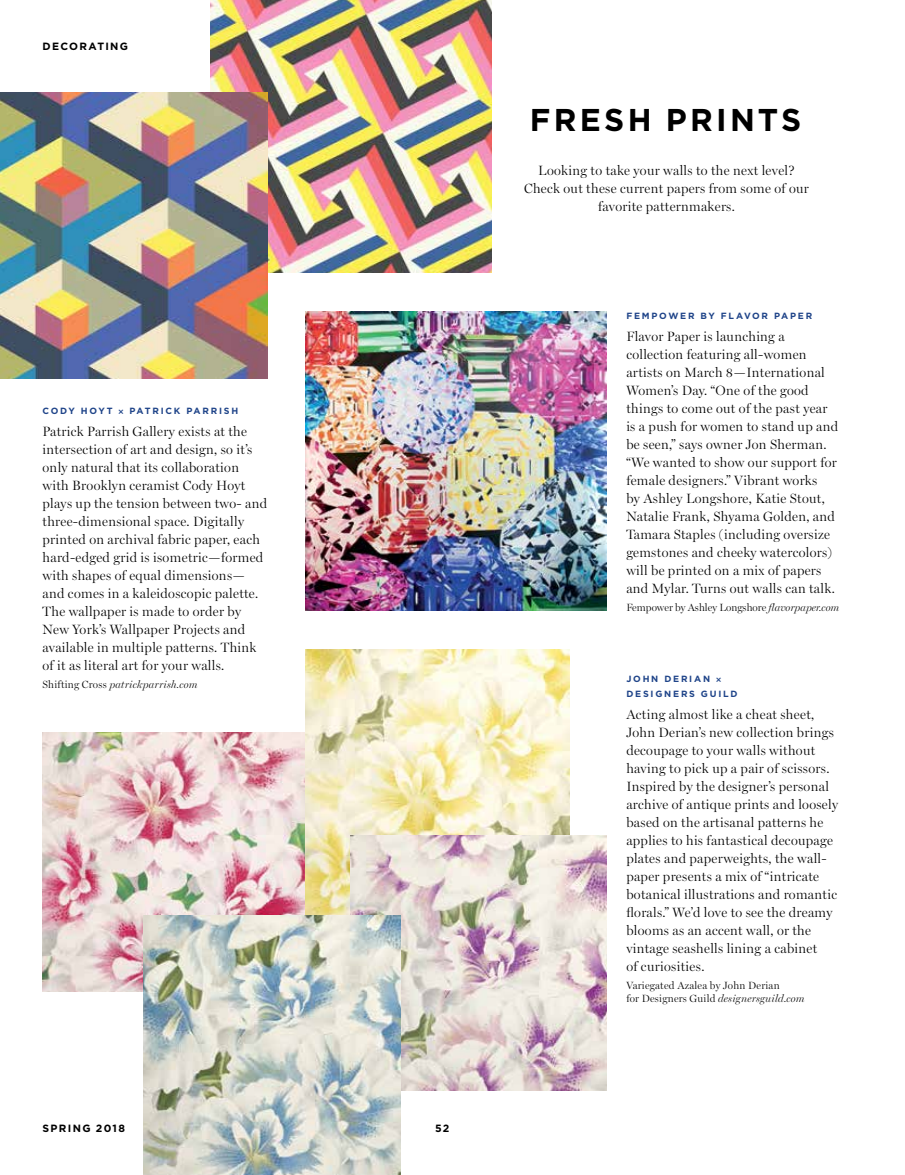
<style>
.page{position:relative;width:905px;height:1175px;background:#fff}
.page>*{position:absolute;margin:0;border:0;box-sizing:border-box;transform-origin:0 0}
.t1{font:700 31.5px "Gotham";letter-spacing:.1em;color:#000}
.t2{font:300 13.5px/18px "Miller Display";letter-spacing:.025em;color:#000}
.t3{font:300 10.5px/13.5px "Miller Display";letter-spacing:.015em;color:#000}
.t4{font:italic 300 10.5px "Miller Display";letter-spacing:.025em;color:#000}
.t5{font:700 10.5px "Gotham";letter-spacing:.125em;color:#000}
.t6{font:700 9px/15px "Gotham";letter-spacing:.2em;color:#1f4489}
.s1{font-family:"Times"}
.s2{font-style:normal}
.s3{font-style:italic}
</style>
<div class="page">
<img style="left:305px;top:311px;width:301px;height:300px">
<img style="left:43px;top:732px;width:262px;height:259px">
<img style="left:211px;top:0;width:280px;height:273px">
<img style="left:305px;top:649px;width:264px;height:267px">
<img style="left:351px;top:835px;width:255px;height:255px">
<img style="left:143px;top:916px;width:257px;height:258px">
<img style="left:0;top:92px;width:267px;height:287px">
<p class="t5" style="left:43px;top:40px;width:87px">DECORATING</p>
<p class="t6" style="left:43px;top:403px;width:197px">CODY HOYT <span class="s1">×</span> PATRICK PARRISH</p>
<p class="t2" style="left:43px;top:422px;width:226px">Patrick Parrish Gallery exists at the intersection of art and design, so it’s only natural that its collaboration with Brooklyn ceramist Cody Hoyt plays up the tension between two- and three-dimensional space. Digitally printed on archival fabric paper, each hard-edged grid is isometric—formed with shapes of equal dimensions— and comes in a kaleidoscopic palette.<br>The wallpaper is made to order by New York’s Wallpaper Projects and available in multiple patterns. Think of it as literal art for your walls.</p>
<p class="t4" style="left:43px;top:678px;width:156px"><span class="s2">Shifting Cross</span> patrickparrish.com</p>
<p class="t5" style="left:43px;top:1122px;width:84px">SPRING 2018</p>
<p class="t5" style="left:435px;top:1122px;width:16px">52</p>
<h1 class="t1" style="left:530px;top:102px;width:273px">FRESH PRINTS</h1>
<p class="t2" style="left:524px;top:161px;width:286px;text-align:center">Looking to take your walls to the next level?<br>Check out these current papers from some of our favorite patternmakers.</p>
<p class="t6" style="left:626px;top:308px;width:187px">FEMPOWER BY FLAVOR PAPER</p>
<p class="t2" style="left:626px;top:327px;width:213px">Flavor Paper is launching a collection featuring all-women artists on March 8—International Women’s Day. “One of the good things to come out of the past year is a push for women to stand up and be seen,” says owner Jon Sherman. “We wanted to show our support for female designers.” Vibrant works<br>by Ashley Longshore, Katie Stout, Natalie Frank, Shyama Golden, and Tamara Staples (including oversize gemstones and cheeky watercolors) will be printed on a mix of papers and Mylar. Turns out walls can talk.</p>
<p class="t3" style="left:626px;top:600px;width:214px">Fempower by Ashley Longshore <span class="s3">flavorpaper.com</span></p>
<p class="t6" style="left:626px;top:670px;width:113px">JOHN DERIAN <span class="s1">×<br></span>DESIGNERS GUILD</p>
<p class="t2" style="left:626px;top:705px;width:213px">Acting almost like a cheat sheet, John Derian’s new collection brings decoupage to your walls without having to pick up a pair of scissors.<br>Inspired by the designer’s personal archive of antique prints and loosely based on the artisanal patterns he applies to his fantastical decoupage plates and paperweights, the wall&shy;paper presents a mix of “intricate botanical illustrations and romantic florals.” We’d love to see the dreamy blooms as an accent wall, or the vintage seashells lining a cabinet<br>of curiosities.</p>
<p class="t3" style="left:626px;top:978px;width:180px">Variegated Azalea by John Derian<br>for Designers Guild <span class="s3">designersguild.com</span></p>
</div>
